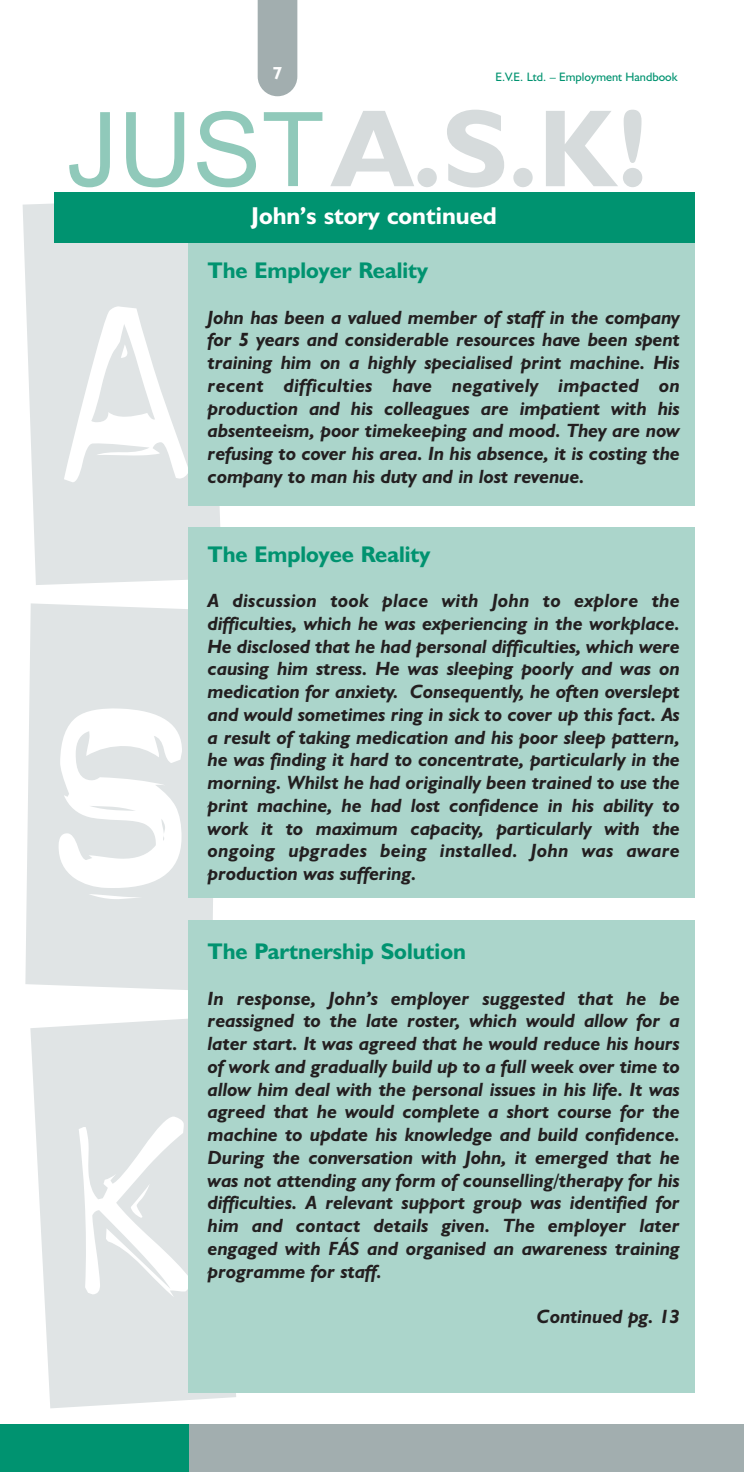
<style>
.page{position:relative;width:744px;height:1472px;background:#fff}
.page>*{position:absolute;margin:0;border:0;box-sizing:border-box;transform-origin:0 0}
.t1{font:700 110.25px "Humanist 521 BT";color:#d6dbdc}
.t2{font:700 24.5px "Humanist 521 BT";color:#fff}
.t3{font:700 22.75px "Humanist 521 BT";color:#009370}
.t4{font:italic 700 19.25px/22.8px "Humanist 521 BT";color:#231f20;text-align:justify}
.t5{font:700 17.5px "Humanist 521 BT";color:#fff}
.t6{font:12.25px "Humanist 521 BT";color:#009370}
.s1{font-family:"Arial";font-weight:400;font-size:103.25px;color:#90c9ba}
</style>
<div class="page">
<svg style="left:30px;top:1017px;width:206px;height:391px;fill:#e0e4e5"></svg>
<svg style="left:23px;top:203px;width:197px;height:382px;fill:#e0e4e5"></svg>
<svg style="left:25px;top:603px;width:192px;height:388px;fill:#e0e4e5"></svg>
<div style="left:258px;top:0;width:39px;height:96px;background:#a2aeaf"></div>
<div style="left:189px;top:527px;width:506px;height:371px;background:#abd5cb"></div>
<div style="left:189px;top:921px;width:506px;height:472px;background:#abd5cb"></div>
<div style="left:189px;top:194px;width:506px;height:312px;background:#abd5cb"></div>
<div style="left:0;top:1424px;width:230px;height:48px;background:#009370"></div>
<div style="left:189px;top:1424px;width:555px;height:48px;background:#a2aeaf"></div>
<div style="left:54px;top:192px;width:641px;height:51px;background:#009370"></div>
<p class="t5" style="left:273px;top:66px;width:11px">7</p>
<p class="t6" style="left:495px;top:72px;width:184px">E.V.E. Ltd. – Employment Handbook</p>
<h1 class="t1" style="left:66px;top:107px;width:585px"><span class="s1">JUST</span>A.S.K!</h1>
<p class="t2" style="left:251px;top:206px;width:247px">John’s story continued</p>
<p class="t3" style="left:208px;top:262px;width:222px">The Employer Reality</p>
<p class="t4" style="left:208px;top:308px;width:473px">John has been a valued member of staff in the company for 5 years and considerable resources have been spent training him on a highly specialised print machine. His recent difficulties have negatively impacted on production and his colleagues are impatient with his absenteeism, poor timekeeping and mood. They are now refusing to cover his area. In his absence, it is costing the company to man his duty and in lost revenue.</p>
<p class="t3" style="left:208px;top:545px;width:224px">The Employee Reality</p>
<p class="t4" style="left:208px;top:591px;width:473px">A discussion took place with John to explore the difficulties, which he was experiencing in the workplace.<br>He disclosed that he had personal difficulties, which were causing him stress. He was sleeping poorly and was on medication for anxiety. Consequently, he often overslept and would sometimes ring in sick to cover up this fact. As a result of taking medication and his poor sleep pattern, he was finding it hard to concentrate, particularly in the morning. Whilst he had originally been trained to use the print machine, he had lost confidence in his ability to work it to maximum capacity, particularly with the ongoing upgrades being installed. John was aware production was suffering.</p>
<p class="t3" style="left:208px;top:943px;width:259px">The Partnership Solution</p>
<p class="t4" style="left:208px;top:989px;width:473px">In response, John’s employer suggested that he be reassigned to the late roster, which would allow for a later start. It was agreed that he would reduce his hours of work and gradually build up to a full week over time to allow him deal with the personal issues in his life. It was agreed that he would complete a short course for the machine to update his knowledge and build confidence.<br>During the conversation with John, it emerged that he was not attending any form of counselling/therapy for his difficulties. A relevant support group was identified for him and contact details given. The employer later engaged with FÁS and organised an awareness training programme for staff.</p>
<p class="t4" style="left:537px;top:1307px;width:145px">Continued pg. 13</p>
</div>
